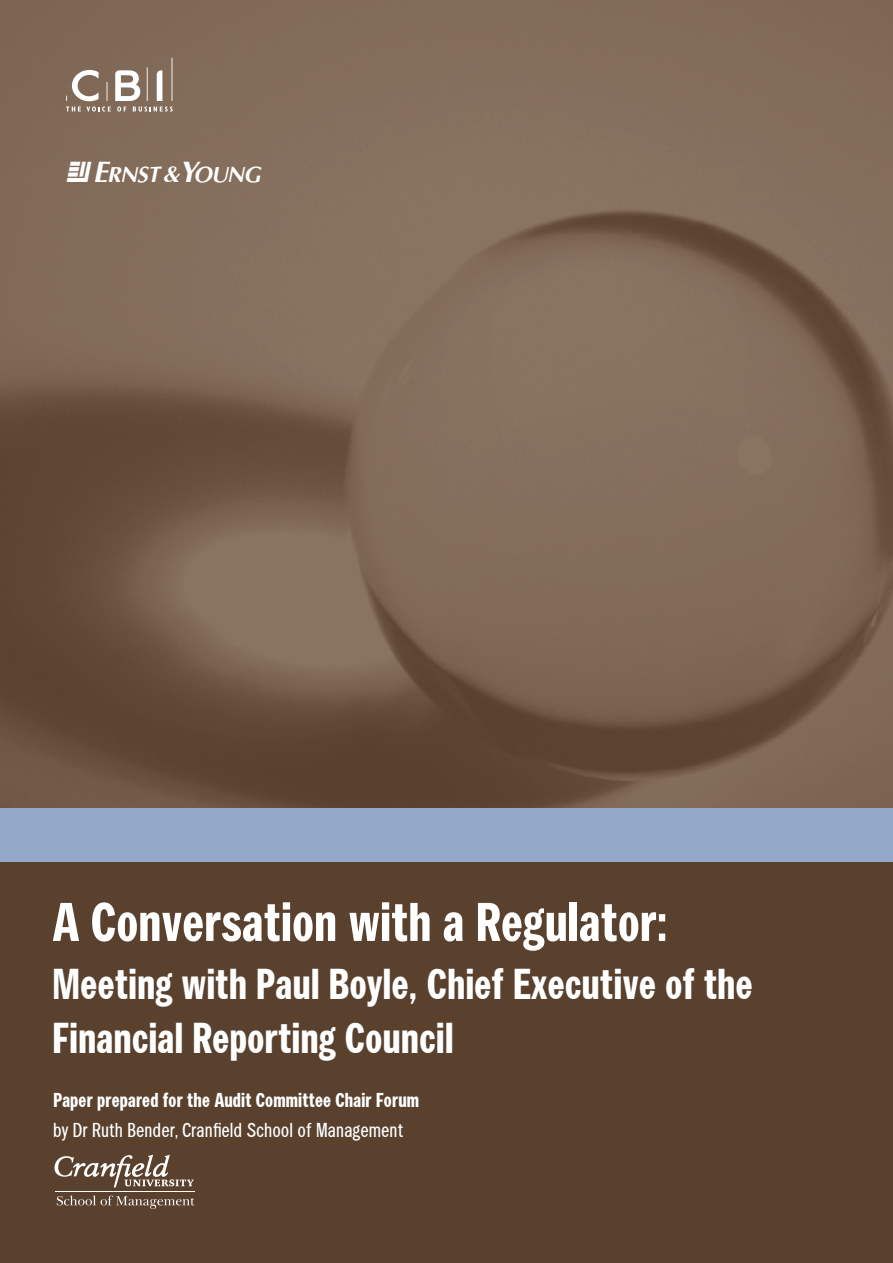
<style>
.page{position:relative;width:893px;height:1263px;background:#fff}
.page>*{position:absolute;margin:0;border:0;box-sizing:border-box;transform-origin:0 0}
.t1{font:57px "EY Gothic Comp Demi";color:#fff}
.t2{font:45px/54px "EY Gothic Comp Demi";color:#fff}
.t3{font:43.2px "EY Tagline";color:#fff}
.t4{font:21px "EY Gothic Comp Demi";color:#fff}
.t5{font:21px "EY Gothic Comp";color:#fff}
</style>
<div class="page">
<div style="left:0;top:829px;width:893px;height:434px;background:#59412e"></div>
<img style="left:0;top:0;width:893px;height:808px">
<div style="left:0;top:808px;width:893px;height:53px;background:#94a8ca"></div>
<svg style="left:66px;top:58px;width:107px;height:54px"></svg>
<hr style="left:55px;top:1191px;width:139px;height:1px;background:#fff">
<svg style="left:55px;top:1154px;width:139px;height:33px"></svg>
<svg style="left:57px;top:1195px;width:138px;height:14px"></svg>
<p class="t3" style="left:67px;top:142px;width:196px">!+</p>
<p class="t1" style="left:54px;top:887px;width:618px">A Conversation with a Regulator:</p>
<p class="t2" style="left:54px;top:958px;width:702px">Meeting with Paul Boyle, Chief Executive of the<br>Financial Reporting Council</p>
<p class="t4" style="left:54px;top:1087px;width:367px">Paper prepared for the Audit Committee Chair Forum</p>
<p class="t5" style="left:54px;top:1118px;width:352px">by Dr Ruth Bender, Cranfield School of Management</p>
</div>
